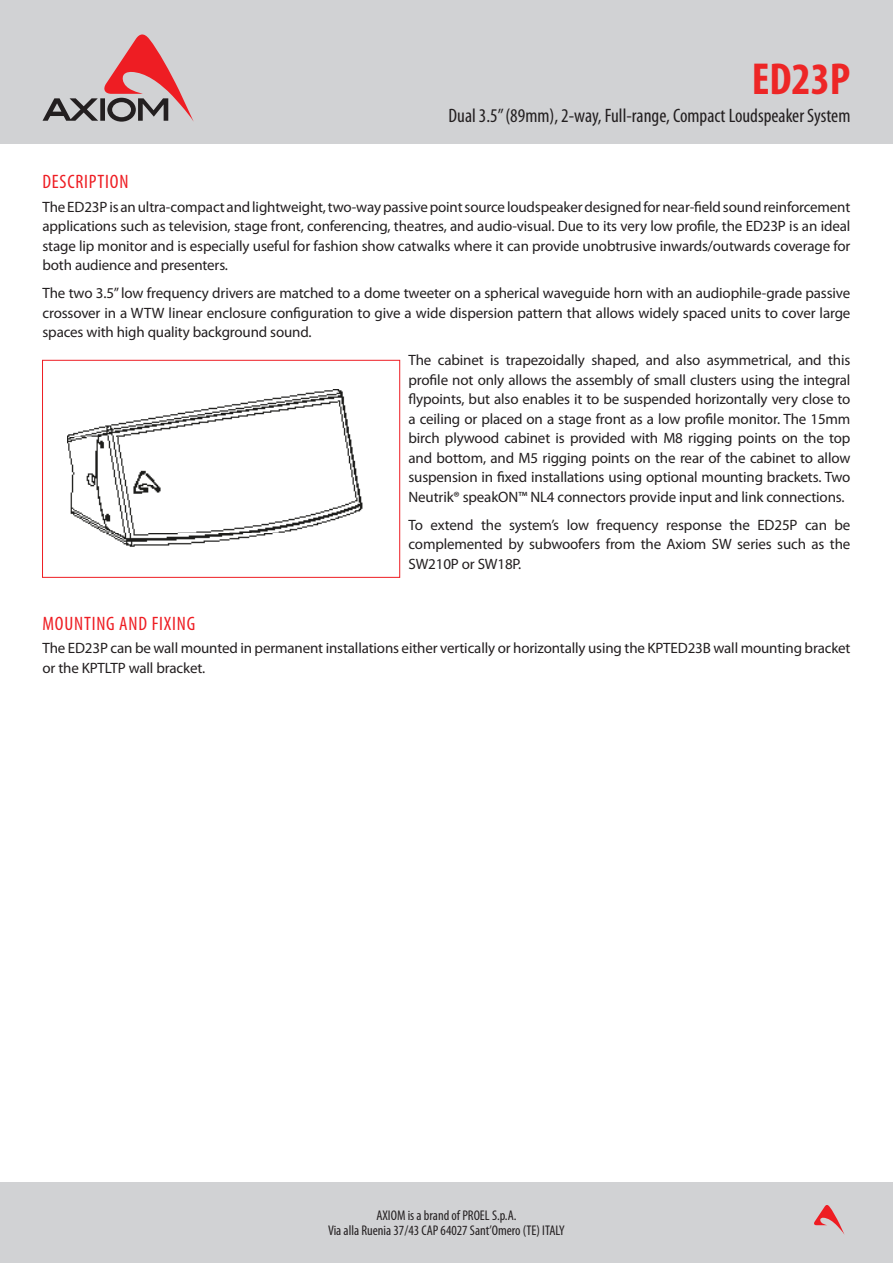
<style>
.page{position:relative;width:893px;height:1263px;background:#fff}
.page>*{position:absolute;margin:0;border:0;box-sizing:border-box;transform-origin:0 0}
.t1{font:700 condensed 45px "Myriad Pro";color:#ed2626}
.t2{font:condensed 19.5px "Myriad Pro";color:#231f20}
.SUBHEADS{font:condensed 19.5px "Myriad Pro";letter-spacing:.04em;color:#ee1d23}
.Body_copy{font:15px/19.5px "Myriad Pro";letter-spacing:-.01em;color:#231f20;text-align:justify}
.t3{font:condensed 14.1px/15px "Myriad Pro";color:#231f20;text-align:center}
</style>
<div class="page">
<div style="left:0;top:0;width:893px;height:143px;background:#d1d2d4"></div>
<div style="left:0;top:1183px;width:893px;height:80px;background:#d1d2d4"></div>
<svg style="left:814px;top:1205px;width:30px;height:29px"></svg>
<svg style="left:43px;top:34px;width:151px;height:88px"></svg>
<img style="left:67px;top:389px;width:296px;height:158px">
<div style="left:42px;top:360px;width:358px;height:217px;border:1px solid #ee1d23"></div>
<h1 class="t1" style="left:752px;top:51px;width:100px">ED23P</h1>
<h2 class="t2" style="left:448px;top:104px;width:403px">Dual 3.5” (89mm), 2-way, Full-range, Compact Loudspeaker System</h2>
<p class="SUBHEADS" style="left:43px;top:170px;width:87px">DESCRIPTION</p>
<p class="Body_copy" style="left:43px;top:197px;width:809px">The ED23Pis anultra-compact andlightweight,two-waypassivepointsource loudspeakerdesignedfornear-fieldsoundreinforcement applications such as television, stage front, conferencing, theatres, and audio-visual. Due to its very low profile, the ED23P is an ideal stage lip monitor and is especially useful for fashion show catwalks where it can provide unobtrusive inwards/outwards coverage for both audience and presenters.</p>
<p class="Body_copy" style="left:43px;top:283px;width:809px">The two 3.5”low frequency drivers are matched to a dome tweeter on a spherical waveguide horn with an audiophile-grade passive crossover in a WTW linear enclosure configuration to give a wide dispersion pattern that allows widely spaced units to cover large spaces with high quality background sound.</p>
<p class="Body_copy" style="left:408px;top:350px;width:443px">The cabinet is trapezoidally shaped, and also asymmetrical, and this profile not only allows the assembly of small clusters using the integral flypoints, but also enables it to be suspended horizontally very close to a ceiling or placed on a stage front as a low profile monitor. The 15mm birch plywood cabinet is provided with M8 rigging points on the top and bottom, and M5 rigging points on the rear of the cabinet to allow suspension in fixed installations using optional mounting brackets. Two Neutrik® speakON™ NL4 connectors provide input and link connections.</p>
<p class="Body_copy" style="left:408px;top:515px;width:443px">To extend the system’s low frequency response the ED25P can be complemented by subwoofers from the Axiom SW series such as the SW210P or SW18P.</p>
<p class="SUBHEADS" style="left:43px;top:611px;width:154px">MOUNTING AND FIXING</p>
<p class="Body_copy" style="left:43px;top:638px;width:809px">The ED23P can be wall mounted in permanent installations either vertically or horizontally using the KPTED23B wall mounting bracket or the KPTLTP wall bracket.</p>
<p class="t3" style="left:328px;top:1208px;width:238px">AXIOM is a brand of PROEL S.p.A.<br>Via alla Ruenia 37/43 CAP 64027 Sant’Omero (TE) ITALY</p>
</div>
